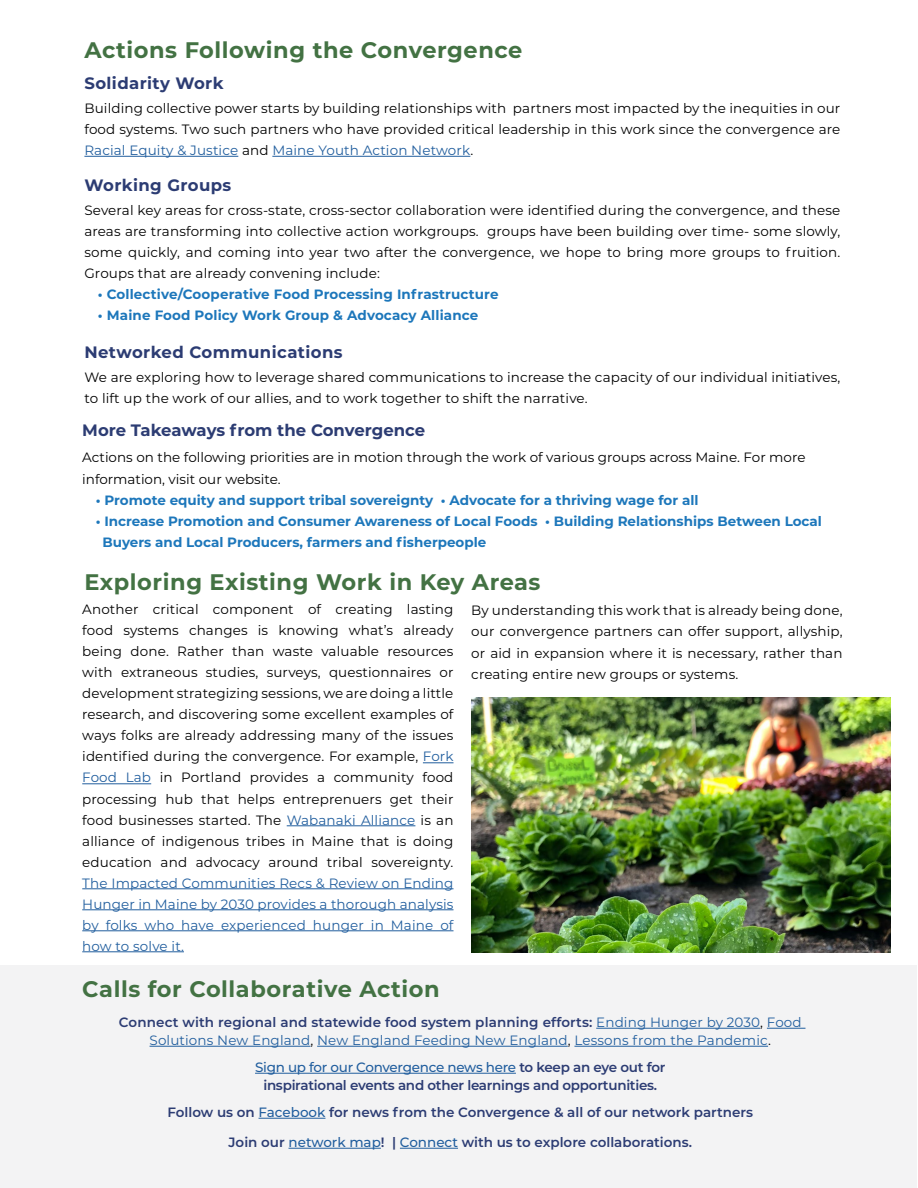
<style>
.page{position:relative;width:918px;height:1188px;background:#fff}
.page>*{position:absolute;margin:0;border:0;box-sizing:border-box;transform-origin:0 0}
.t1{font:700 22.5px "Montserrat";letter-spacing:.025em;color:#437243}
.t2{font:700 16.5px "Montserrat";letter-spacing:.02em;color:#2c3c73}
.t3{font:700 16.5px "Montserrat";letter-spacing:-.01em;color:#2c3c73}
.t4{font:13.5px/21px "Montserrat";letter-spacing:.01em;color:#000;text-align:justify}
.t5{font:700 13.5px/21px "Montserrat";color:#1d77bb}
.t6{font:13.5px/21px "Montserrat";letter-spacing:.01em;color:#215e9e;text-align:justify}
.t7{font:600 13.5px/18px "Montserrat";letter-spacing:-.01em;color:#2c3c73;text-align:center}
.s1{color:#215e9e}
.s2{font-weight:600;color:#2c3c73}
.s3{color:#000}
.s4{font-weight:500;color:#215e9e}
</style>
<div class="page">
<hr style="left:84px;top:156px;width:154px;height:1px;background:#215e9e">
<hr style="left:272px;top:156px;width:198px;height:1px;background:#215e9e">
<hr style="left:423px;top:762px;width:31px;height:1px;background:#215e9e">
<hr style="left:82px;top:783px;width:69px;height:1px;background:#215e9e">
<hr style="left:287px;top:825px;width:128px;height:1px;background:#215e9e">
<hr style="left:82px;top:888px;width:372px;height:1px;background:#215e9e">
<hr style="left:82px;top:909px;width:372px;height:1px;background:#215e9e">
<hr style="left:82px;top:930px;width:372px;height:1px;background:#215e9e">
<hr style="left:82px;top:951px;width:102px;height:1px;background:#215e9e">
<div style="left:1px;top:966px;width:916px;height:222px;background:#f3f3f4"></div>
<hr style="left:596px;top:1028px;width:164px;height:1px;background:#215e9e">
<hr style="left:767px;top:1028px;width:38px;height:1px;background:#215e9e">
<hr style="left:150px;top:1046px;width:161px;height:1px;background:#215e9e">
<hr style="left:317px;top:1046px;width:251px;height:1px;background:#215e9e">
<hr style="left:574px;top:1046px;width:194px;height:1px;background:#215e9e">
<hr style="left:255px;top:1073px;width:261px;height:1px;background:#215e9e">
<hr style="left:259px;top:1118px;width:66px;height:1px;background:#215e9e">
<hr style="left:289px;top:1148px;width:92px;height:1px;background:#215e9e">
<hr style="left:400px;top:1148px;width:58px;height:1px;background:#215e9e">
<img style="left:471px;top:698px;width:420px;height:254px">
<h1 class="t1" style="left:84px;top:34px;width:440px">Actions Following the Convergence</h1>
<p class="t2" style="left:84px;top:72px;width:141px">Solidarity Work</p>
<p class="t4" style="left:84px;top:97px;width:758px">Building collective power starts by building relationships with partners most impacted by the inequities in our food systems. Two such partners who have provided critical leadership in this work since the convergence are <span class="s1">Racial Equity &amp; Justice</span> and <span class="s1">Maine Youth Action Network</span>.</p>
<p class="t2" style="left:84px;top:173px;width:148px">Working Groups</p>
<p class="t4" style="left:84px;top:199px;width:758px">Several key areas for cross-state, cross-sector collaboration were identified during the convergence, and these areas are transforming into collective action workgroups. groups have been building over time- some slowly, some quickly, and coming into year two after the convergence, we hope to bring more groups to fruition.<br>Groups that are already convening include:</p>
<p class="t5" style="left:98px;top:283px;width:402px">• Collective/Cooperative Food Processing Infrastructure</p>
<p class="t5" style="left:98px;top:304px;width:382px">• Maine Food Policy Work Group &amp; Advocacy Alliance</p>
<p class="t2" style="left:84px;top:340px;width:260px">Networked Communications</p>
<p class="t4" style="left:84px;top:366px;width:757px">We are exploring how to leverage shared communications to increase the capacity of our individual initiatives, to lift up the work of our allies, and to work together to shift the narrative.</p>
<p class="t3" style="left:82px;top:419px;width:345px">More Takeaways from the Convergence</p>
<p class="t4" style="left:82px;top:445px;width:725px;line-height:22.5px">Actions on the following priorities are in motion through the work of various groups across Maine. For more information, visit our website.</p>
<p class="t5" style="left:96px;top:489px;width:604px">• Promote equity and support tribal sovereignty • Advocate for a thriving wage for all</p>
<p class="t5" style="left:103px;top:510px;width:721px;text-indent:-7px">• Increase Promotion and Consumer Awareness of Local Foods • Building Relationships Between Local<br>Buyers and Local Producers, farmers and fisherpeople</p>
<h1 class="t1" style="left:84px;top:566px;width:458px">Exploring Existing Work in Key Areas</h1>
<p class="t4" style="left:82px;top:599px;width:373px">Another critical component of creating lasting food systems changes is knowing what’s already being done. Rather than waste valuable resources with extraneous studies, surveys, questionnaires or development strategizing sessions, we are doing a little research, and discovering some excellent examples of ways folks are already addressing many of the issues identified during the convergence. For example, <span class="s1">Fork Food Lab</span> in Portland provides a community food processing hub that helps entreprenuers get their food businesses started. The <span class="s1">Wabanaki Alliance</span> is an alliance of indigenous tribes in Maine that is doing education and advocacy around tribal sovereignty.</p>
<p class="t6" style="left:82px;top:872px;width:373px">The Impacted Communities Recs &amp; Review on Ending Hunger in Maine by 2030 provides a thorough analysis by folks who have experienced hunger in Maine of how to solve it.</p>
<p class="t4" style="left:471px;top:600px;width:373px">By understanding this work that is already being done, our convergence partners can offer support, allyship, or aid in expansion where it is necessary, rather than creating entire new groups or systems.</p>
<h1 class="t1" style="left:82px;top:972px;width:359px">Calls for Collaborative Action</h1>
<p class="t6" style="left:119px;top:1013px;width:684px;line-height:18px;text-align:center"><span class="s2">Connect with regional and statewide food system planning efforts:</span> Ending Hunger by 2030<span class="s3">,</span> Food<br>Solutions New England<span class="s3">,</span> New England Feeding New England<span class="s3">,</span> Lessons from the Pandemic<span class="s3">.</span></p>
<p class="t7" style="left:255px;top:1057px;width:412px"><span class="s4">Sign up for our Convergence news here</span> to keep an eye out for inspirational events and other learnings and opportunities.</p>
<p class="t7" style="left:167px;top:1102px;width:587px">Follow us on <span class="s4">Facebook</span> for news from the Convergence &amp; all of our network partners</p>
<p class="t7" style="left:229px;top:1132px;width:465px">Join our <span class="s4">network map</span>! | <span class="s4">Connect</span> with us to explore collaborations.</p>
</div>
